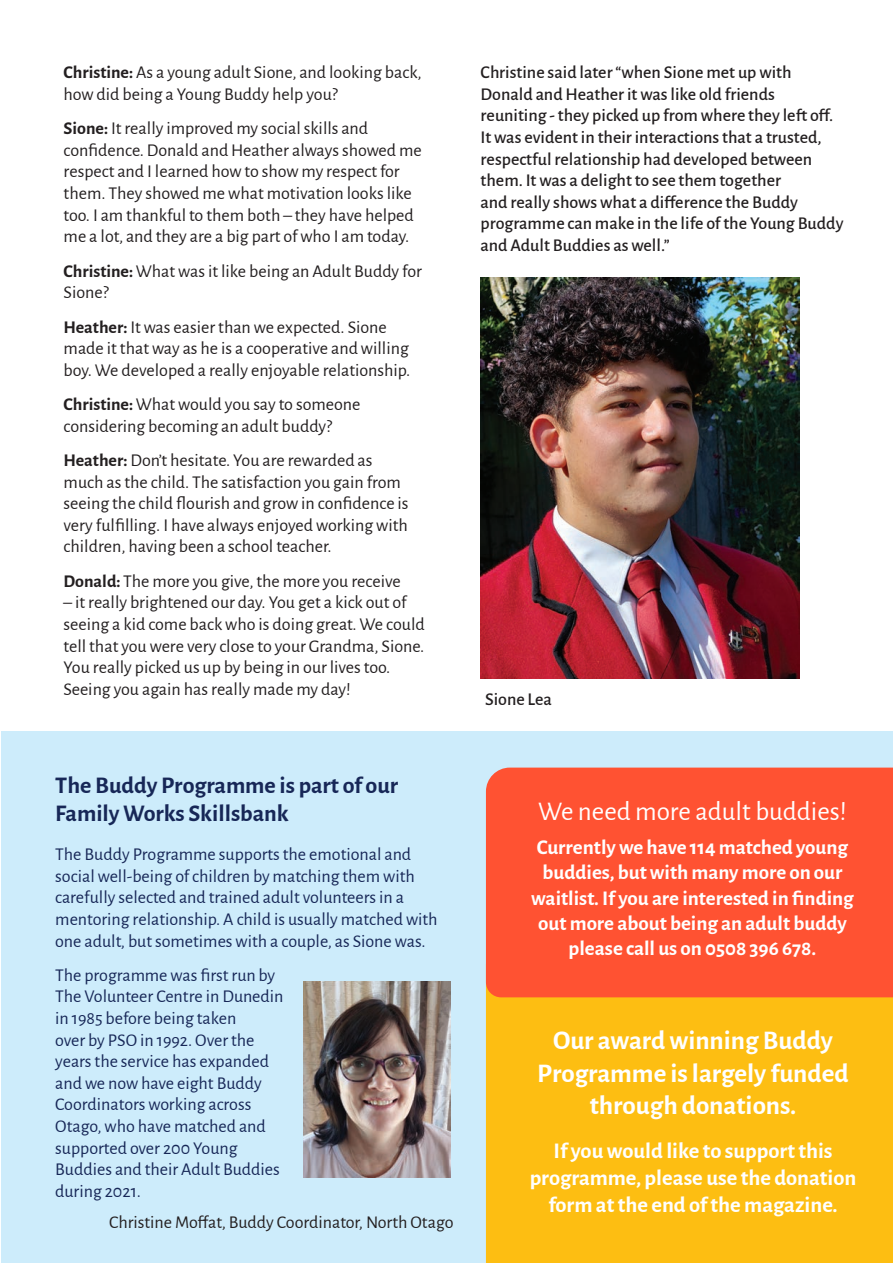
<style>
.page{position:relative;width:893px;height:1263px;background:#fff}
.page>*{position:absolute;margin:0;border:0;box-sizing:border-box;transform-origin:0 0}
.t1{font:700 27px/32.4px "Alegreya Sans";color:#fff;text-align:center}
.t2{font:27px "Alegreya Sans";color:#fff}
.t3{font:700 24px/28.8px "Alegreya Sans";color:#172757}
.t4{font:700 22.5px/27px "Alegreya Sans";color:#fff;text-align:center}
.t5{font:700 21px/25.2px "Alegreya Sans";color:#fff;text-align:center}
.t6{font:18px/21.6px "Alegreya Sans";color:#231f20}
.t7{font:18px/21.6px "Alegreya Sans";color:#172757}
.t8{font:500 18px/21.6px "Alegreya Sans";color:#231f20}
.s1{font-weight:700}
</style>
<div class="page">
<div style="left:1px;top:731px;width:892px;height:532px;background:#cdecfb"></div>
<img style="left:481px;top:277px;width:319px;height:401px">
<img style="left:304px;top:981px;width:147px;height:196px">
<div style="left:486px;top:997px;width:407px;height:266px;background:#fdbe12"></div>
<div style="left:486px;top:767px;width:407px;height:230px;background:#ff5232"></div>
<p class="t6" style="left:64px;top:61px;width:360px"><span class="s1">Christine:</span> As a young adult Sione, and looking back, how did being a Young Buddy help you?</p>
<p class="t6" style="left:64px;top:117px;width:360px"><span class="s1">Sione:</span> It really improved my social skills and confidence. Donald and Heather always showed me respect and I learned how to show my respect for them. They showed me what motivation looks like too. I am thankful to them both – they have helped me a lot, and they are a big part of who I am today.</p>
<p class="t6" style="left:64px;top:259px;width:360px"><span class="s1">Christine:</span> What was it like being an Adult Buddy for<br>Sione?</p>
<p class="t6" style="left:64px;top:315px;width:348px"><span class="s1">Heather:</span> It was easier than we expected. Sione made it that way as he is a cooperative and willing boy. We developed a really enjoyable relationship.</p>
<p class="t6" style="left:64px;top:392px;width:298px"><span class="s1">Christine:</span> What would you say to someone considering becoming an adult buddy?</p>
<p class="t6" style="left:64px;top:448px;width:347px"><span class="s1">Heather:</span> Don’t hesitate. You are rewarded as much as the child. The satisfaction you gain from seeing the child flourish and grow in confidence is very fulfilling. I have always enjoyed working with children, having been a school teacher.</p>
<p class="t6" style="left:64px;top:569px;width:339px"><span class="s1">Donald:</span> The more you give, the more you receive</p>
<p class="t6" style="left:64px;top:591px;width:363px">– it really brightened our day. You get a kick out of seeing a kid come back who is doing great. We could tell that you were very close to your Grandma, Sione.<br>You really picked us up by being in our lives too.<br>Seeing you again has really made my day!</p>
<p class="t3" style="left:55px;top:769px;width:344px">The Buddy Programme is part of our<br>Family Works Skillsbank</p>
<p class="t7" style="left:55px;top:842px;width:384px">The Buddy Programme supports the emotional and social well-being of children by matching them with carefully selected and trained adult volunteers in a mentoring relationship. A child is usually matched with one adult, but sometimes with a couple, as Sione was.</p>
<p class="t7" style="left:55px;top:963px;width:230px">The programme was first run by<br>The Volunteer Centre in Dunedin in 1985 before being taken<br>over by PSO in 1992. Over the years the service has expanded and we now have eight Buddy<br>Coordinators working across<br>Otago, who have matched and supported over 200 Young<br>Buddies and their Adult Buddies during 2021.</p>
<p class="t6" style="left:109px;top:1210px;width:346px">Christine Moffat, Buddy Coordinator, North Otago</p>
<p class="t8" style="left:481px;top:60px;width:364px">Christine said later “when Sione met up with Donald and Heather it was like old friends reuniting - they picked up from where they left off.<br>It was evident in their interactions that a trusted, respectful relationship had developed between them. It was a delight to see them together<br>and really shows what a difference the Buddy programme can make in the life of the Young Buddy and Adult Buddies as well.”</p>
<p class="t8" style="left:485px;top:688px;width:68px">Sione Lea</p>
<p class="t2" style="left:538px;top:793px;width:310px">We need more adult buddies!</p>
<p class="t5" style="left:531px;top:833px;width:324px">Currently we have 114 matched young buddies, but with many more on our waitlist. If you are interested in finding out more about being an adult buddy please call us on 0508 396 678.</p>
<p class="t1" style="left:537px;top:1022px;width:313px">Our award winning Buddy<br>Programme is largely funded through donations.</p>
<p class="t4" style="left:530px;top:1136px;width:328px">If you would like to support this programme, please use the donation form at the end of the magazine.</p>
</div>
